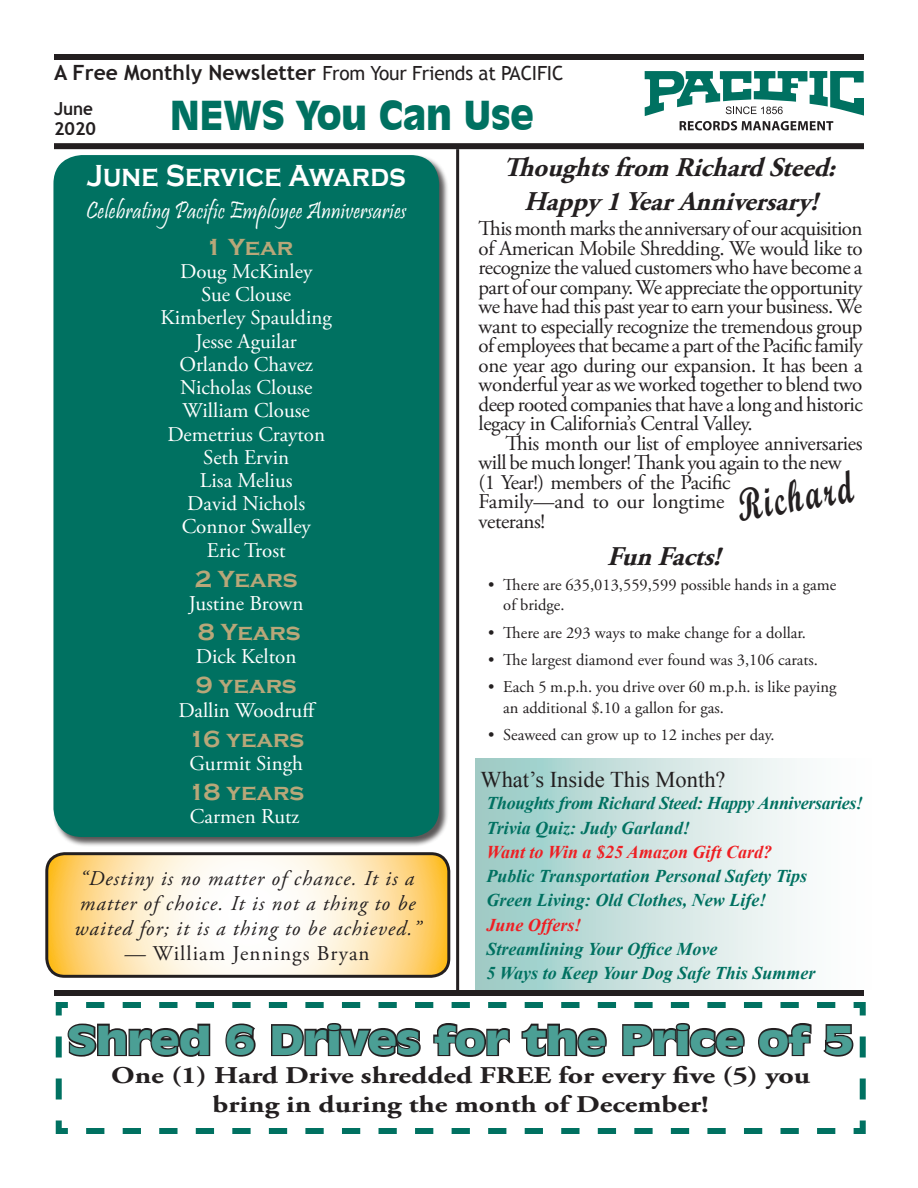
<style>
.page{position:relative;width:918px;height:1188px;background:#fff}
.page>*{position:absolute;margin:0;border:0;box-sizing:border-box;transform-origin:0 0}
.t1{font:45px "Script MT Bold";color:#231f20;scale:.67 1}
.t2{font:900 39px "Incised 901 BT";letter-spacing:-.02em;color:#4b9f95;scale:1.25 1}
.t3{font:900 39px "Incised 901 BT";letter-spacing:-.01em;color:#007161}
.t4{font:700 31.35px "Copperplate Gothic";letter-spacing:.01em;color:#fff;scale:.85 1}
.t5{font:italic 700 27px "Adobe Garamond Pro";color:#231f20}
.t6{font:24.75px "Pristina";letter-spacing:.01em;color:#fff;scale:.91 1}
.t7{font:700 24px/28.8px "Adobe Garamond Pro";color:#231f20;text-align:center;scale:1.25 1}
.t8{font:700 24px "Copperplate Gothic";color:#b8a779}
.t9{font:22.5px "Times New Roman";color:#231f20}
.t10{font:21px/19.5px "Adobe Garamond Pro";letter-spacing:-.02em;color:#231f20;text-align:justify}
.t11{font:21px/23.2px "Adobe Garamond Pro";color:#fff;text-align:center}
.t12{font:italic 21px/25.2px "Adobe Garamond Pro";letter-spacing:.05em;color:#231f20}
.t13{font:21px "Adobe Garamond Pro";letter-spacing:.05em;color:#231f20}
.t14{font:19.5px "Trebuchet MS";letter-spacing:-.01em;color:#231f20}
.t15{font:italic 700 18px/24.3px "Times New Roman";color:#007161}
.t16{font:italic 700 18px/24.3px "Times New Roman";letter-spacing:-.02em;color:#007161}
.t17{font:italic 700 18px "Times New Roman";color:#ee1f23}
.t18{font:700 18px/19.5px "Trebuchet MS";color:#231f20;scale:.95 1}
.t19{font:16.5px/20.5px "Adobe Garamond Pro";color:#231f20}
.s1{font-weight:700;font-size:21px}
.s2{font-style:italic}
</style>
<div class="page">
<div style="left:476px;top:758px;width:442px;height:232px;background:linear-gradient(to right,#9eccc7,#fff)"></div>
<div style="left:54px;top:990px;width:810px;height:6px;background:#231f20"></div>
<div style="left:54px;top:143px;width:810px;height:6px;background:#231f20"></div>
<div style="left:54px;top:54px;width:810px;height:6px;background:#231f20"></div>
<svg style="left:645px;top:71px;width:219px;height:59px"></svg>
<svg style="left:55px;top:1002px;width:811px;height:132px"></svg>
<hr style="left:456px;top:149px;width:3px;height:844px;background:#231f20">
<div style="left:53px;top:155px;width:396px;height:692px;background:#231f20;opacity:.75"></div>
<div style="left:53px;top:155px;width:386px;height:682px;background:#007161;border-radius:28px"></div>
<svg style="left:49px;top:854px;width:400px;height:120px"></svg>
<div style="left:45px;top:852px;width:405px;height:126px;border:3px solid #231f20;border-radius:18px"></div>
<p class="t14" style="left:54px;top:62px;width:511px"><span class="s1">A Free Monthly Newsletter</span> From Your Friends at Pacific</p>
<p class="t18" style="left:54px;top:99px;width:46px">June<br>2020</p>
<p class="t5" style="left:503px;top:152px;width:342px">Thoughtsfrom RichardSteed:</p>
<h2 class="t3" style="left:170px;top:92px;width:366px">News You Can Use</h2>
<h3 class="t4" style="left:87px;top:158px;width:377px">June Service Awards</h3>
<p class="t6" style="left:86px;top:196px;width:354px">Celebrating Pacific Employee Anniversaries</p>
<p class="t8" style="left:205px;top:233px;width:90px">1 Year</p>
<p class="t11" style="left:161px;top:260px;width:173px">Doug McKinley<br>Sue Clouse<br>Kimberley Spaulding<br>Jesse Aguilar<br>Orlando Chavez<br>Nicholas Clouse<br>William Clouse<br>Demetrius Crayton<br>Seth Ervin<br>Lisa Melius<br>David Nichols<br>Connor Swalley<br>Eric Trost</p>
<p class="t8" style="left:195px;top:566px;width:104px">2 Years</p>
<p class="t11" style="left:189px;top:592px;width:116px">Justine Brown</p>
<p class="t8" style="left:198px;top:619px;width:104px">8 Years</p>
<p class="t11" style="left:196px;top:646px;width:102px">Dick Kelton</p>
<p class="t8" style="left:196px;top:672px;width:102px">9 years</p>
<p class="t11" style="left:178px;top:699px;width:140px">Dallin Woodruff</p>
<p class="t8" style="left:188px;top:725px;width:118px">16 years</p>
<p class="t11" style="left:190px;top:752px;width:115px">Gurmit Singh</p>
<p class="t8" style="left:188px;top:779px;width:118px">18 years</p>
<p class="t11" style="left:190px;top:805px;width:111px">Carmen Rutz</p>
<p class="t5" style="left:524px;top:186px;width:303px">Happy 1YearAnniversary!</p>
<p class="t10" style="left:479px;top:220px;width:386px">This month marks the anniversary of our acquisition of American Mobile Shredding. We would like to recognize the valued customers who have become a part of our company. We appreciate the opportunity we have had this past year to earn your business. We want to especially recognize the tremendous group of employees that became a part of the Pacific family one year ago during our expansion. It has been a wonderful year as we worked together to blend two deep rooted companies that have a long and historic legacy in California’s Central Valley.</p>
<p class="t10" style="left:479px;top:434px;width:385px;text-align:left;text-indent:27px">This month our list of employee anniversaries will be much longer! Thank you again to the new (1 Year!) members of the Pacific<br>Family—and to our longtime<br>veterans!</p>
<h1 class="t1" style="left:732px;top:479px;width:176px;rotate:-10deg">Richard</h1>
<p class="t5" style="left:607px;top:540px;width:123px">FunFacts!</p>
<p class="t19" style="left:503px;top:575px;width:335px;text-indent:-15px">• There are 635,013,559,599 possible hands in a game of bridge.</p>
<p class="t19" style="left:488px;top:623px;width:319px">• There are 293 ways to make change for a dollar.</p>
<p class="t19" style="left:488px;top:650px;width:331px">• The largest diamond ever found was 3,106 carats.</p>
<p class="t19" style="left:503px;top:677px;width:335px;text-indent:-15px">• Each 5 m.p.h. you drive over 60 m.p.h. is like paying an additional $.10 a gallon for gas.</p>
<p class="t19" style="left:488px;top:725px;width:288px">• Seaweed can grow up to 12 inches per day.</p>
<p class="t9" style="left:480px;top:764px;width:247px">What’s Inside This Month?</p>
<p class="t16" style="left:486px;top:791px;width:378px">Thoughts from Richard Steed: Happy Anniversaries!<br>Trivia Quiz: Judy Garland!</p>
<p class="t17" style="left:486px;top:839px;width:287px">Want to Win a $25 Amazon Gift Card?</p>
<p class="t15" style="left:486px;top:863px;width:322px">Public Transportation Personal Safety Tips<br>Green Living: Old Clothes, New Life!</p>
<p class="t17" style="left:486px;top:912px;width:97px">June Offers!</p>
<p class="t15" style="left:486px;top:936px;width:331px">Streamlining Your Office Move<br>5 Ways to Keep Your Dog Safe This Summer</p>
<p class="t12" style="left:75px;top:866px;width:348px">“Destiny is no matter of chance. It is a matter of choice. It is not a thing to be waited for; it is a thing to be achieved.”</p>
<p class="t13" style="left:124px;top:941px;width:247px"><span class="s2">—</span> William Jennings Bryan</p>
<h2 class="t2" style="left:67px;top:1017px;width:631px">Shred 6 Drives for the Price of 5</h2>
<p class="t7" style="left:111px;top:1062px;width:561px">One (1) Hard Drive shredded FREE for every five (5) you bring in during the month of December!</p>
</div>
